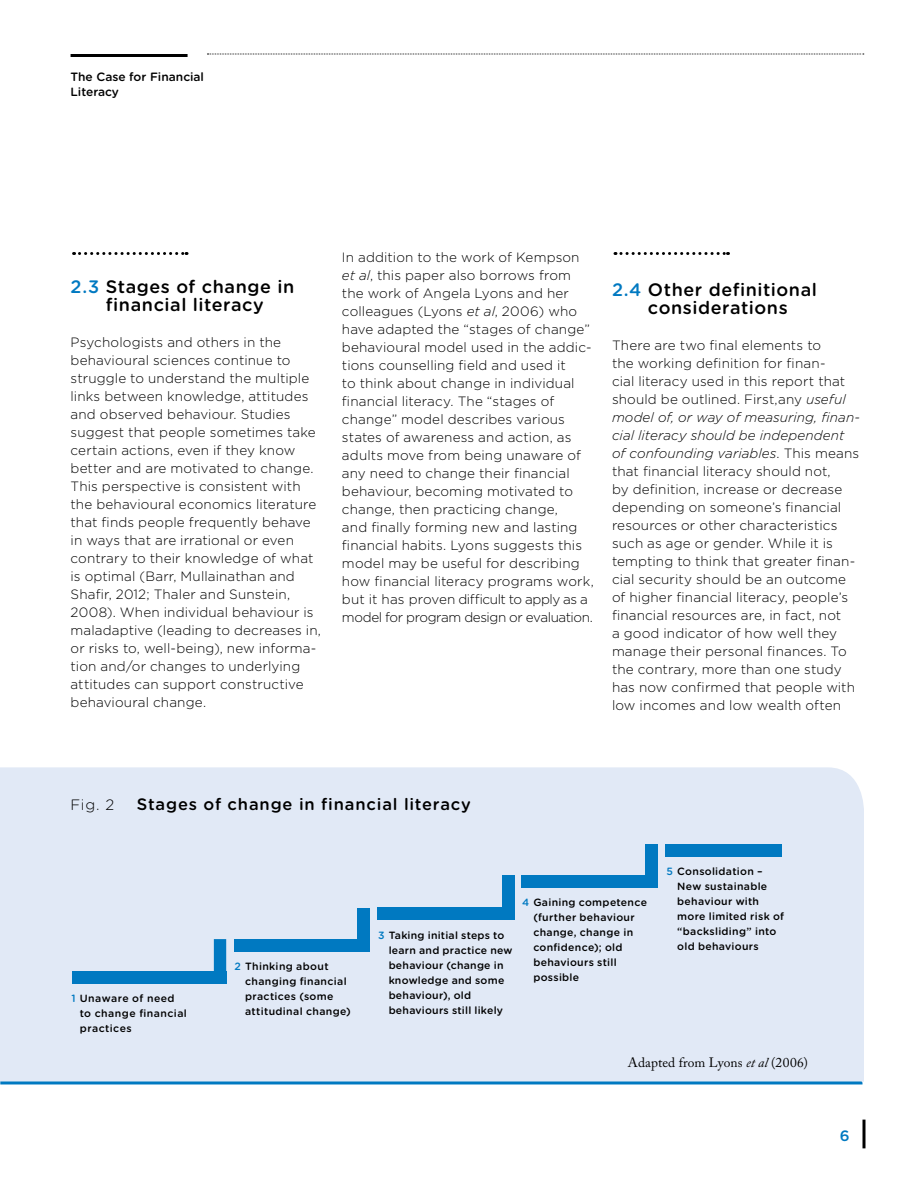
<style>
.page{position:relative;width:918px;height:1188px;background:#fff}
.page>*{position:absolute;margin:0;border:0;box-sizing:border-box;transform-origin:0 0}
.t1{font:500 18px/18px "Gotham Rounded";letter-spacing:.03em;color:#000;text-align:center}
.t2{font:500 16.5px "Gotham Rounded";letter-spacing:.05em;color:#000}
.t3{font:500 15px "Gotham Rounded";color:#0079c1}
.t4{font:300 13.5px/18px "Gotham HTF";letter-spacing:.01em;color:#000}
.t5{font:13.5px "Adobe Caslon Pro";letter-spacing:.01em;color:#000}
.t6{font:500 12px/14.4px "Gotham Rounded";color:#000}
.t7{font:500 10.5px/15px "Gotham Rounded";letter-spacing:.03em;color:#000}
.s1{color:#0079c1}
.s2{font-style:italic}
.s3{font-weight:300;font-size:15px}
</style>
<div class="page">
<hr style="left:71px;top:54px;width:117px;height:3px;background:#000">
<svg style="left:207px;top:54px;width:657px;height:1px"></svg>
<svg style="left:862px;top:1120px;width:4px;height:28px"></svg>
<svg style="left:74px;top:252px;width:113px;height:3px"></svg>
<svg style="left:615px;top:252px;width:114px;height:3px"></svg>
<div style="left:0;top:767px;width:864px;height:315px;background:#e1e9f6"></div>
<svg style="left:0;top:1081px;width:862px;height:3px;background:#258bc9"></svg>
<div style="left:72px;top:971px;width:154px;height:12px;background:#0079c1"></div>
<div style="left:234px;top:939px;width:135px;height:12px;background:#0079c1"></div>
<svg style="left:214px;top:939px;width:12px;height:32px"></svg>
<div style="left:357px;top:908px;width:12px;height:43px;background:#0079c1"></div>
<div style="left:502px;top:876px;width:12px;height:43px;background:#0079c1"></div>
<div style="left:645px;top:844px;width:13px;height:44px;background:#0079c1"></div>
<div style="left:377px;top:907px;width:137px;height:13px;background:#0079c1"></div>
<div style="left:521px;top:876px;width:137px;height:12px;background:#0079c1"></div>
<div style="left:665px;top:844px;width:117px;height:13px;background:#0079c1"></div>
<p class="t6" style="left:71px;top:69px;width:135px">The Case for Financial<br>Literacy</p>
<h1 class="t1" style="left:71px;top:277px;width:225px"><span class="s1">2.3</span> Stages of change in financial literacy</h1>
<p class="t4" style="left:71px;top:333px;width:252px">Psychologists and others in the behavioural sciences continue to struggle to understand the multiple links between knowledge, attitudes and observed behaviour. Studies suggest that people sometimes take certain actions, even if they know better and are motivated to change.<br>This perspective is consistent with the behavioural economics literature that finds people frequently behave in ways that are irrational or even contrary to their knowledge of what is optimal (Barr, Mullainathan and Shafir, 2012; Thaler and Sunstein, 2008). When individual behaviour is maladaptive (leading to decreases in, or risks to, well-being), new informa&shy;tion and/or changes to underlying attitudes can support constructive behavioural change.</p>
<p class="t4" style="left:342px;top:248px;width:253px">In addition to the work of Kempson <span class="s2">et al</span>, this paper also borrows from the work of Angela Lyons and her colleagues (Lyons <span class="s2">et al</span>, 2006) who have adapted the “stages of change” behavioural model used in the addic&shy;tions counselling field and used it<br>to think about change in individual financial literacy. The “stages of change” model describes various states of awareness and action, as adults move from being unaware of any need to change their financial behaviour, becoming motivated to change, then practicing change,<br>and finally forming new and lasting financial habits. Lyons suggests this model may be useful for describing how financial literacy programs work, but it has proven difficult to apply as a model for program design or evaluation.</p>
<h1 class="t1" style="left:612px;top:280px;width:206px"><span class="s1">2.4</span> Other definitional considerations</h1>
<p class="t4" style="left:612px;top:336px;width:249px">There are two final elements to<br>the working definition for finan-<br>cial literacy used in this report that should be outlined. First,any <span class="s2">useful model of, or way of measuring, finan&shy;cial literacy should be independent of confounding variables</span>. This means that financial literacy should not,<br>by definition, increase or decrease depending on someone’s financial resources or other characteristics such as age or gender. While it is tempting to think that greater finan&shy;cial security should be an outcome of higher financial literacy, people’s financial resources are, in fact, not<br>a good indicator of how well they manage their personal finances. To the contrary, more than one study has now confirmed that people with low incomes and low wealth often</p>
<p class="t2" style="left:70px;top:792px;width:402px"><span class="s3">Fig. 2</span> Stages of change in financial literacy</p>
<p class="t7" style="left:80px;top:990px;width:109px;text-indent:-8px"><span class="s1">1</span> Unaware of need to change financial practices</p>
<p class="t7" style="left:245px;top:959px;width:107px;text-indent:-11px"><span class="s1">2</span> Thinking about changing financial practices (some attitudinal change)</p>
<p class="t7" style="left:389px;top:927px;width:125px;text-indent:-11px"><span class="s1">3</span> Taking initial steps to learn and practice new behaviour (change in knowledge and some behaviour), old behaviours still likely</p>
<p class="t7" style="left:533px;top:895px;width:115px;text-indent:-11px"><span class="s1">4</span> Gaining competence (further behaviour change, change in confidence); old behaviours still possible</p>
<p class="t7" style="left:677px;top:864px;width:108px;text-indent:-11px"><span class="s1">5</span> Consolidation –<br>New sustainable behaviour with more limited risk of “backsliding” into old behaviours</p>
<p class="t5" style="left:628px;top:1054px;width:182px">Adapted from Lyons <span class="s2">et al</span> (2006)</p>
<p class="t3" style="left:840px;top:1125px;width:11px">6</p>
</div>
